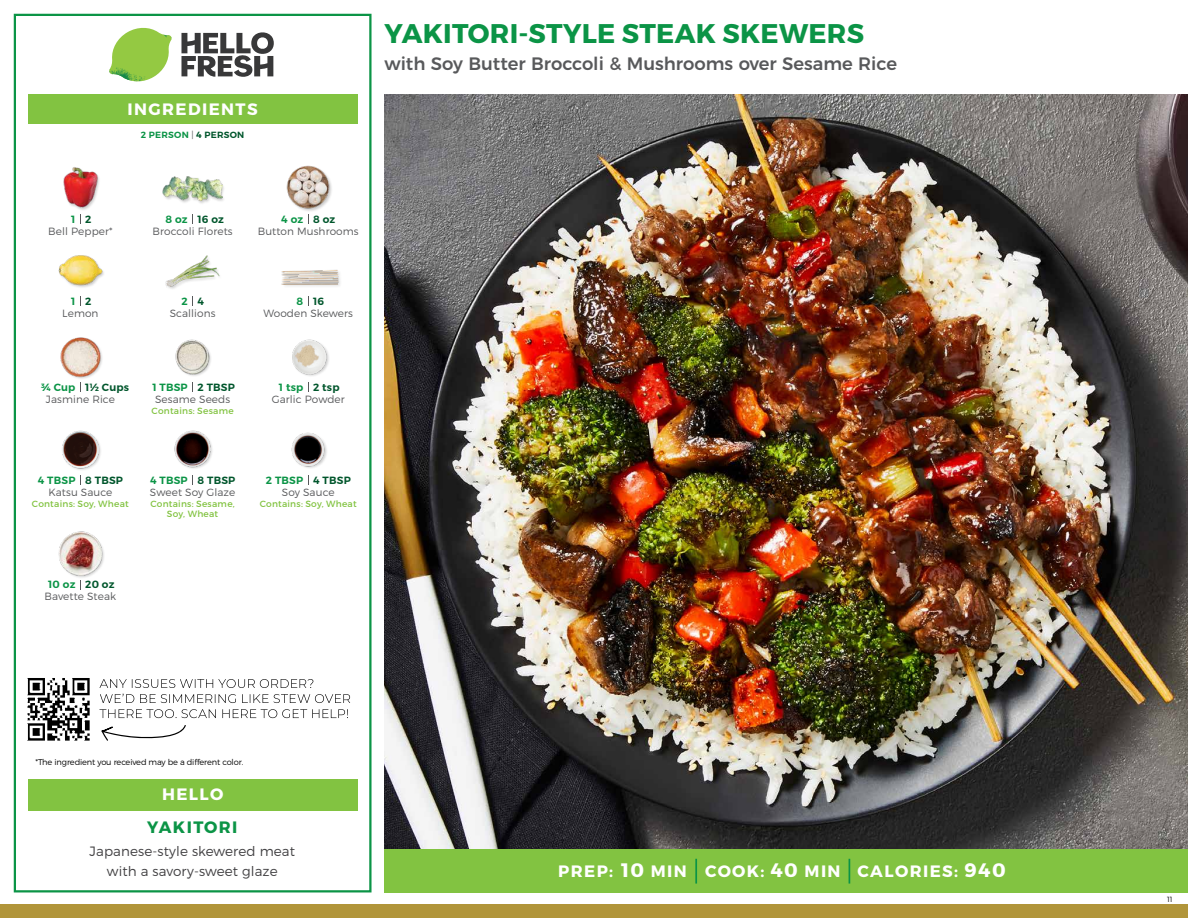
<style>
.page{position:relative;width:1188px;height:918px;background:#fff}
.page>*{position:absolute;margin:0;border:0;box-sizing:border-box;transform-origin:0 0}
.t1{font:700 27px "Montserrat";letter-spacing:.01em;color:#0b9446}
.t2{font:700 19.5px "Montserrat";color:#fff}
.t3{font:500 18px "Montserrat";color:#58595b}
.t4{font:700 16.5px "Montserrat";letter-spacing:.085em;color:#fff}
.t5{font:700 16.5px "Montserrat";letter-spacing:.085em;color:#0b9446}
.t6{font:300 13.5px/19.5px "Montserrat";letter-spacing:.01em;color:#414042;text-align:center}
.t7{font:300 10.5px "Montserrat";letter-spacing:.01em;color:#58595b}
.t8{font:600 10.5px "Montserrat";letter-spacing:.02em;color:#00562c}
.t9{font:600 10.5px "Montserrat";letter-spacing:.02em;color:#0b9446}
.t10{font:9px/10.5px "Montserrat";letter-spacing:.025em;color:#82c341;text-align:center}
.t11{font:600 9px "Montserrat";letter-spacing:.03em;color:#0b9446}
.t12{font:300 8.25px "Montserrat";letter-spacing:-.015em;color:#000}
.t13{font:300 7.5px "Montserrat";color:#000}
.s1{font-weight:300;color:#58595b}
.s2{color:#00562c}
.s3{font-size:19.5px}
</style>
<div class="page">
<div style="left:0;top:904px;width:1188px;height:14px;background:#b1953a"></div>
<div style="left:384px;top:849px;width:804px;height:43px;background:#82c341"></div>
<svg style="left:181px;top:32px;width:93px;height:45px"></svg>
<svg style="left:114px;top:28px;width:55px;height:36px"></svg>
<img style="left:143px;top:28px;width:29px;height:24px">
<img style="left:112px;top:48px;width:54px;height:10px">
<img style="left:109px;top:52px;width:55px;height:30px">
<img style="left:142px;top:58px;width:24px;height:23px">
<div style="left:28px;top:94px;width:330px;height:30px;background:#82c341"></div>
<div style="left:14px;top:14px;width:358px;height:878px;border:2px solid #0b9446"></div>
<div style="left:28px;top:779px;width:330px;height:32px;background:#82c341"></div>
<img style="left:165px;top:255px;width:55px;height:34px">
<img style="left:281px;top:269px;width:59px;height:28px">
<div style="left:163px;top:176px;width:63px;height:29px;background:#000;opacity:.2"></div>
<img style="left:163px;top:176px;width:59px;height:29px">
<div style="left:287px;top:166px;width:46px;height:47px;background:#000;opacity:.2"></div>
<img style="left:286px;top:166px;width:47px;height:43px">
<img style="left:58px;top:255px;width:46px;height:33px">
<div style="left:63px;top:167px;width:38px;height:44px;background:#000;opacity:.2"></div>
<img style="left:63px;top:167px;width:38px;height:42px">
<img style="left:175px;top:339px;width:36px;height:37px">
<img style="left:292px;top:339px;width:37px;height:37px">
<div style="left:61px;top:337px;width:43px;height:43px;background:#000;opacity:.2"></div>
<img style="left:60px;top:337px;width:44px;height:41px">
<img style="left:174px;top:430px;width:38px;height:39px">
<img style="left:291px;top:432px;width:36px;height:36px">
<img style="left:62px;top:430px;width:39px;height:40px">
<div style="left:58px;top:532px;width:47px;height:47px;background:#000;opacity:.2"></div>
<img style="left:58px;top:532px;width:47px;height:43px">
<hr style="left:695px;top:859px;width:2px;height:25px;background:#0b9446">
<svg style="left:849px;top:859px;width:1px;height:25px"></svg>
<img style="left:27px;top:678px;width:63px;height:63px">
<svg style="left:101px;top:725px;width:85px;height:16px"></svg>
<svg style="left:99px;top:709px;width:249px;height:9px"></svg>
<svg style="left:100px;top:694px;width:250px;height:9px"></svg>
<svg style="left:99px;top:679px;width:214px;height:9px"></svg>
<img style="left:384px;top:94px;width:804px;height:755px">
<h3 class="t4" style="left:128px;top:99px;width:132px">INGREDIENTS</h3>
<p class="t11" style="left:141px;top:129px;width:105px">2 PERSON <span class="s1">|</span> <span class="s2">4 PERSON</span></p>
<h1 class="t1" style="left:385px;top:17px;width:481px">YAKITORI-STYLE STEAK SKEWERS</h1>
<h3 class="t3" style="left:384px;top:49px;width:514px">with Soy Butter Broccoli &amp; Mushrooms over Sesame Rice</h3>
<p class="t9" style="left:71px;top:212px;width:6px">1</p>
<p class="t8" style="left:85px;top:212px;width:8px">2</p>
<p class="t8" style="left:198px;top:212px;width:28px">16 oz</p>
<p class="t8" style="left:313px;top:212px;width:24px">8 oz</p>
<p class="t9" style="left:166px;top:212px;width:24px">8 oz</p>
<p class="t9" style="left:281px;top:212px;width:24px">4 oz</p>
<p class="t7" style="left:48px;top:224px;width:66px">Bell Pepper*</p>
<p class="t7" style="left:153px;top:224px;width:82px">Broccoli Florets</p>
<p class="t7" style="left:258px;top:224px;width:103px">Button Mushrooms</p>
<p class="t9" style="left:71px;top:295px;width:6px">1</p>
<p class="t8" style="left:85px;top:295px;width:8px">2</p>
<p class="t8" style="left:198px;top:295px;width:8px">4</p>
<p class="t8" style="left:313px;top:295px;width:13px">16</p>
<p class="t9" style="left:181px;top:295px;width:8px">2</p>
<p class="t9" style="left:297px;top:295px;width:8px">8</p>
<p class="t7" style="left:62px;top:307px;width:38px">Lemon</p>
<p class="t7" style="left:170px;top:307px;width:47px">Scallions</p>
<p class="t7" style="left:263px;top:307px;width:91px">Wooden Skewers</p>
<p class="t9" style="left:41px;top:381px;width:36px">¾ Cup</p>
<p class="t8" style="left:85px;top:381px;width:45px">1½ Cups</p>
<p class="t8" style="left:198px;top:381px;width:39px">2 TBSP</p>
<p class="t8" style="left:313px;top:381px;width:28px">2 tsp</p>
<p class="t9" style="left:152px;top:381px;width:37px">1 TBSP</p>
<p class="t9" style="left:279px;top:381px;width:26px">1 tsp</p>
<p class="t7" style="left:46px;top:393px;width:70px">Jasmine Rice</p>
<p class="t7" style="left:155px;top:393px;width:77px">Sesame Seeds</p>
<p class="t10" style="left:152px;top:406px;width:84px">Contains: Sesame</p>
<p class="t7" style="left:272px;top:393px;width:75px">Garlic Powder</p>
<p class="t9" style="left:38px;top:474px;width:39px">4 TBSP</p>
<p class="t8" style="left:85px;top:474px;width:39px">8 TBSP</p>
<p class="t8" style="left:198px;top:474px;width:39px">8 TBSP</p>
<p class="t8" style="left:313px;top:474px;width:39px">4 TBSP</p>
<p class="t9" style="left:150px;top:474px;width:39px">4 TBSP</p>
<p class="t9" style="left:266px;top:474px;width:39px">2 TBSP</p>
<p class="t7" style="left:48px;top:486px;width:66px">Katsu Sauce</p>
<p class="t10" style="left:32px;top:498px;width:98px">Contains: Soy, Wheat</p>
<p class="t7" style="left:150px;top:486px;width:87px">Sweet Soy Glaze</p>
<p class="t10" style="left:151px;top:498px;width:86px">Contains: Sesame,<br>Soy, Wheat</p>
<p class="t7" style="left:282px;top:486px;width:54px">Soy Sauce</p>
<p class="t10" style="left:260px;top:498px;width:98px">Contains: Soy, Wheat</p>
<p class="t9" style="left:48px;top:578px;width:29px">10 oz</p>
<p class="t8" style="left:85px;top:578px;width:31px">20 oz</p>
<p class="t7" style="left:45px;top:590px;width:73px">Bavette Steak</p>
<p class="t12" style="left:36px;top:757px;width:209px">*The ingredient you received may be a different color.</p>
<h3 class="t4" style="left:162px;top:784px;width:63px">HELLO</h3>
<h3 class="t5" style="left:147px;top:817px;width:92px">YAKITORI</h3>
<p class="t6" style="left:89px;top:841px;width:207px">Japanese-style skewered meat with a savory-sweet glaze</p>
<h3 class="t4" style="left:621px;top:861px;width:67px"><span class="s3">10</span> MIN</h3>
<h2 class="t2" style="left:964px;top:858px;width:43px">940</h2>
<h3 class="t4" style="left:558px;top:861px;width:56px">PREP:</h3>
<h3 class="t4" style="left:705px;top:861px;width:137px">COOK: <span class="s3">40</span> MIN</h3>
<h3 class="t4" style="left:858px;top:861px;width:102px">CALORIES:</h3>
<p class="t13" style="left:1167px;top:895px;width:7px">11</p>
</div>
